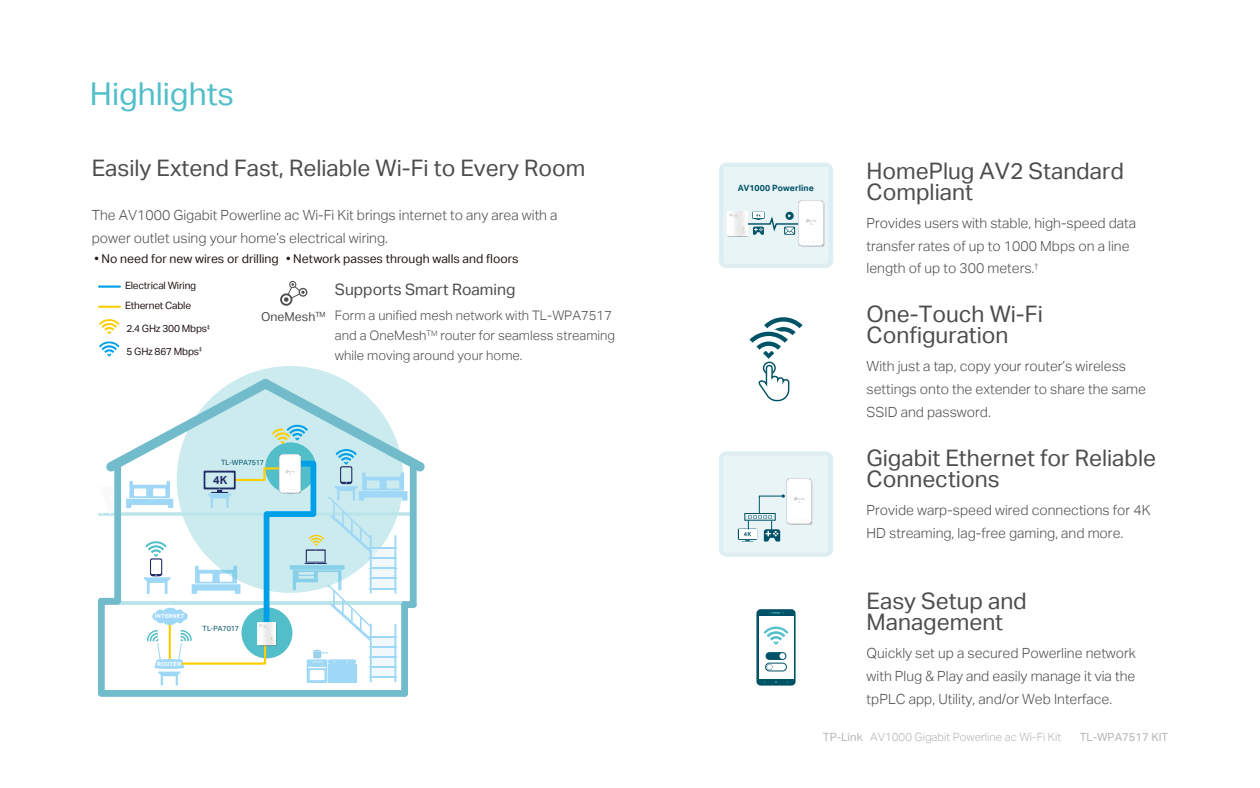
<style>
.page{position:relative;width:1260px;height:788px;background:#fff}
.page>*{position:absolute;margin:0;border:0;box-sizing:border-box;transform-origin:0 0}
.t1{font:31.5px "TP Link Aktiv Regular";color:#51beca}
.t2{font:22.75px/21px "TP Link Aktiv Regular";color:#4d4d4d}
.t3{font:15.75px "TP Link Aktiv Regular";color:#4d4d4d}
.t4{font:14px/22.8px "TP Link Aktiv Light";color:#4d4d4d}
.t5{font:13.12px/20.1px "TP Link Aktiv Light";color:#4d4d4d}
.t6{font:12.25px "TP Link Aktiv Regular";color:#221815}
.t7{font:12.25px "TP Link Aktiv Regular";color:#4d4d4d}
.t8{font:11.38px "TP Link Aktiv Light";color:#b5b5b5}
.t9{font:11.2px "TP Link Aktiv Regular";color:#b5b5b5}
.t10{font:11.11px "TP Link Aktiv Bold";color:#222a66}
.t11{font:10.06px/19.9px "TP Link Aktiv Regular";letter-spacing:-.02em;color:#221815}
.t12{font:8.66px "TP Link Aktiv Bold";letter-spacing:.01em;color:#005267}
.t13{font:7.17px "TP Link Aktiv Regular";letter-spacing:-.015em;color:#005267}
.t14{font:5.77px "TP Link Aktiv Bold";letter-spacing:.03em;color:#fff}
.s1{font-family:"TP Link Aktiv Regular"}
</style>
<div class="page">
<hr style="left:99px;top:285px;width:21px;height:3px;background:#00a0e9">
<hr style="left:99px;top:305px;width:21px;height:3px;background:#fdcd00">
<svg style="left:99px;top:319px;width:20px;height:15px"></svg>
<svg style="left:99px;top:341px;width:20px;height:15px"></svg>
<hr style="left:98px;top:512px;width:316px;height:3px;background:#51beca;border-radius:2px">
<div style="left:98px;top:598px;width:7px;height:98px;background:#71bbcb;border-radius:3px"></div>
<div style="left:98px;top:690px;width:310px;height:6px;background:#71bbcb;border-radius:3px"></div>
<svg style="left:99px;top:378px;width:326px;height:313px"></svg>
<div style="left:718px;top:450px;width:116px;height:107px;background:#dceef2;border-radius:8px"></div>
<div style="left:717px;top:450px;width:118px;height:108px;border:1px solid #fff;border-radius:8px"></div>
<div style="left:723px;top:455px;width:105px;height:97px;background:#e9f4f7;border-radius:3px"></div>
<div style="left:718px;top:162px;width:116px;height:107px;background:#dceef2;border-radius:8px"></div>
<div style="left:717px;top:161px;width:118px;height:108px;border:1px solid #fff;border-radius:8px"></div>
<div style="left:724px;top:167px;width:104px;height:97px;background:#e9f4f7;border-radius:3px"></div>
<svg style="left:756px;top:609px;width:40px;height:77px"></svg>
<svg style="left:749px;top:317px;width:54px;height:85px"></svg>
<svg style="left:738px;top:528px;width:19px;height:12px"></svg>
<div style="left:739px;top:529px;width:17px;height:10px;background:#fff"></div>
<svg style="left:742px;top:494px;width:43px;height:47px"></svg>
<svg style="left:788px;top:479px;width:24px;height:46px"></svg>
<img style="left:786px;top:478px;width:25px;height:45px">
<div style="left:786px;top:212px;width:8px;height:8px;background:#176275;border-radius:50%"></div>
<div style="left:786px;top:212px;width:7px;height:7px;background:#005267;border-radius:50%"></div>
<div style="left:753px;top:212px;width:11px;height:6px;background:#fff"></div>
<svg style="left:748px;top:214px;width:51px;height:21px"></svg>
<svg style="left:800px;top:202px;width:24px;height:45px"></svg>
<img style="left:799px;top:200px;width:25px;height:45px">
<svg style="left:728px;top:212px;width:20px;height:25px"></svg>
<img style="left:727px;top:211px;width:20px;height:25px">
<svg style="left:280px;top:281px;width:27px;height:25px"></svg>
<h1 class="t1" style="left:90px;top:76px;width:146px">Highlights</h1>
<h2 class="t2" style="left:92px;top:157px;width:495px">Easily Extend Fast, Reliable Wi-Fi to Every Room</h2>
<p class="t4" style="left:92px;top:204px;width:467px">The AV1000 Gigabit Powerline ac Wi-Fi Kit brings internet to any area with a power outlet using your home’s electrical wiring.</p>
<p class="t6" style="left:94px;top:252px;width:426px">• No need for new wires or drilling • Network passes through walls and floors</p>
<p class="t11" style="left:125px;top:276px;width:73px">Electrical Wiring<br>Ethernet Cable</p>
<p class="t11" style="left:127px;top:341px;width:77px">5 GHz 867 Mbps<sup>‡</sup></p>
<p class="t3" style="left:335px;top:280px;width:182px">Supports Smart Roaming</p>
<p class="t5" style="left:335px;top:305px;width:282px">Form a unified mesh network with TL-WPA7517 and a OneMesh<sup>TM</sup> router for seamless streaming while moving around your home.</p>
<p class="t7" style="left:261px;top:309px;width:66px">OneMesh<sup>TM</sup></p>
<p class="t11" style="left:127px;top:318px;width:85px">2.4 GHz 300 Mbps<sup>‡</sup></p>
<p class="t13" style="left:221px;top:459px;width:44px">TL-WPA7517</p>
<p class="t10" style="left:213px;top:473px;width:16px">4K</p>
<p class="t14" style="left:155px;top:612px;width:31px">INTERNET</p>
<p class="t14" style="left:157px;top:660px;width:26px">ROUTER</p>
<p class="t13" style="left:203px;top:624px;width:38px">TL-PA7017</p>
<p class="t12" style="left:738px;top:183px;width:77px">AV1000 Powerline</p>
<h2 class="t2" style="left:867px;top:160px;width:259px">HomePlug AV2 Standard<br>Compliant</h2>
<p class="t4" style="left:867px;top:212px;width:271px">Provides users with stable, high-speed data transfer rates of up to 1000 Mbps on a line length of up to 300 meters.<sup>†</sup></p>
<h2 class="t2" style="left:867px;top:304px;width:178px">One-Touch Wi-Fi<br>Configuration</h2>
<p class="t4" style="left:867px;top:355px;width:281px">With just a tap, copy your router’s wireless settings onto the extender to share the same<br>SSID and password.</p>
<h2 class="t2" style="left:867px;top:447px;width:291px">Gigabit Ethernet for Reliable<br>Connections</h2>
<p class="t4" style="left:867px;top:498px;width:286px">Provide warp-speed wired connections for 4K<br>HD streaming, lag-free gaming, and more.</p>
<h2 class="t2" style="left:867px;top:591px;width:162px">Easy Setup and<br>Management</h2>
<p class="t4" style="left:867px;top:642px;width:271px;text-align:justify">Quickly set up a secured Powerline network with Plug &amp; Play and easily manage it via the tpPLC app, Utility, and/or Web Interface.</p>
<p class="t8" style="left:823px;top:730px;width:240px"><span class="s1">TP-Link</span> AV1000 Gigabit Powerline ac Wi-Fi Kit</p>
<p class="t9" style="left:1080px;top:730px;width:90px">TL-WPA7517 KIT</p>
</div>
